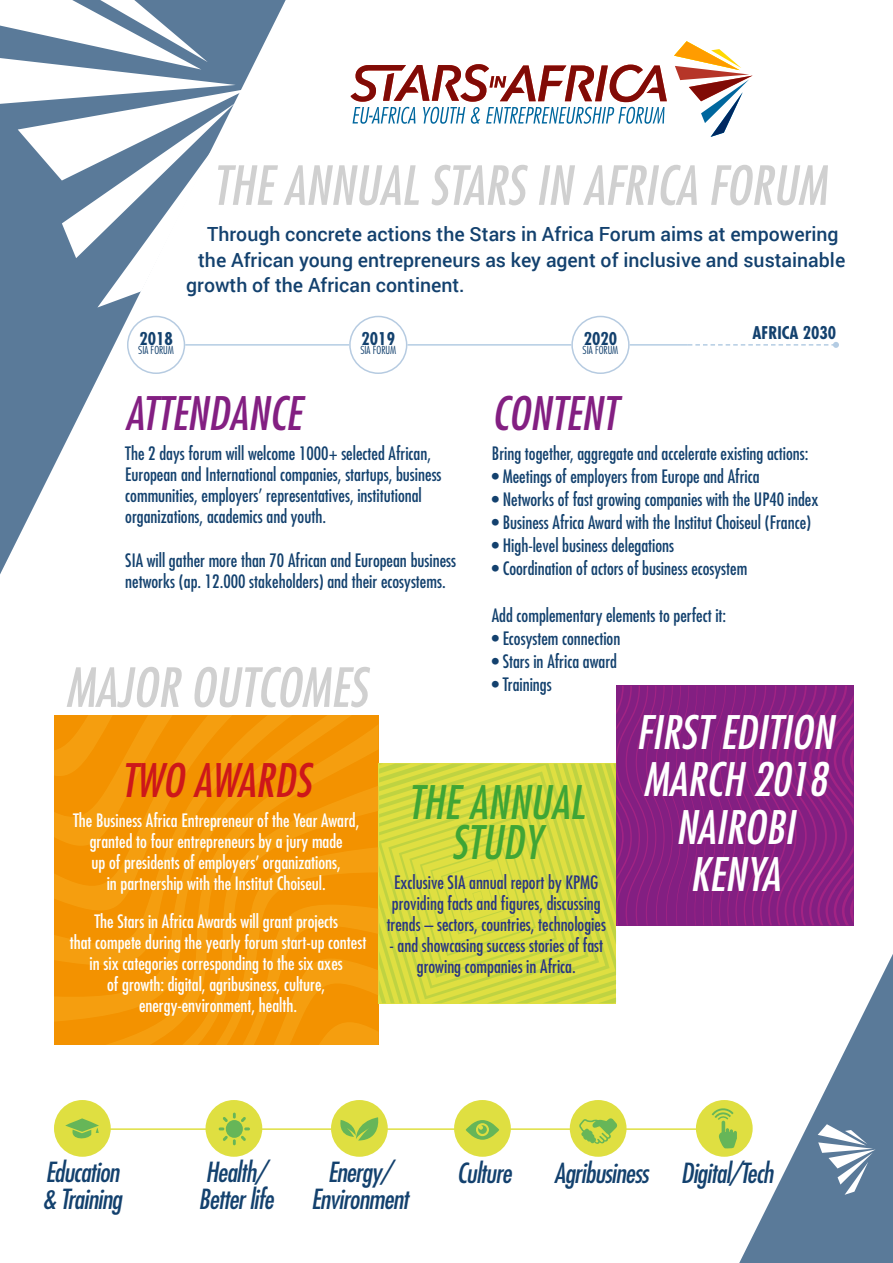
<style>
.page{position:relative;width:893px;height:1263px;background:#fff}
.page>*{position:absolute;margin:0;border:0;box-sizing:border-box;transform-origin:0 0}
.t1{font:italic condensed 52.5px "Futura";color:#d0d0d0}
.t2{font:italic condensed 45px/47px "Futura";color:#fff;text-align:center}
.t3{font:italic condensed 45px "Futura";color:#831f82}
.t4{font:italic condensed 45px/40.5px "Futura";color:#3fa535;text-align:center}
.t5{font:italic condensed 45px "Futura";color:#cd171a}
.t6{font:italic condensed 27px/27px "Futura";letter-spacing:-.025em;color:#13416e}
.t7{font:500 19.5px "Roboto";color:#13416e}
.t8{font:condensed 18px/21px "Futura";color:#13416e}
.t9{font:condensed 18px/21px "Futura";color:#fff;text-align:center}
.t10{font:condensed 18px/21px "Futura";color:#283583;text-align:center}
.t11{font:700 condensed 17.1px "Futura";color:#13416e}
.t12{font:300 condensed 10.8px "Futura";color:#13416e}
</style>
<div class="page">
<svg style="left:0;top:0;width:286px;height:1157px"></svg>
<svg style="left:730px;top:954px;width:163px;height:309px"></svg>
<svg style="left:818px;top:1124px;width:58px;height:71px"></svg>
<svg style="left:0;top:0;width:248px;height:307px"></svg>
<div style="left:616px;top:686px;width:238px;height:240px;background:#831f82"></div>
<div style="left:127px;top:316px;width:58px;height:58px;border:2px solid #b6cbe1;border-radius:50%"></div>
<div style="left:349px;top:316px;width:58px;height:58px;border:2px solid #b6cbe1;border-radius:50%"></div>
<div style="left:571px;top:316px;width:59px;height:58px;border:2px solid #b6cbe1;border-radius:50%"></div>
<hr style="left:185px;top:344px;width:164px;height:2px;background:#b4cce3">
<hr style="left:407px;top:344px;width:164px;height:2px;background:#b4cce3">
<hr style="left:630px;top:344px;width:58px;height:2px;background:#b4cce3">
<svg style="left:688px;top:342px;width:151px;height:6px"></svg>
<svg style="left:54px;top:715px;width:324px;height:330px;background:#f39606"></svg>
<svg style="left:760px;top:686px;width:87px;height:239px"></svg>
<svg style="left:379px;top:764px;width:237px;height:239px;background:#d4da41"></svg>
<div style="left:54px;top:1100px;width:57px;height:57px;background:#dfdf41;border-radius:50%"></div>
<div style="left:206px;top:1100px;width:56px;height:57px;background:#dfdf41;border-radius:50%"></div>
<div style="left:570px;top:1100px;width:56px;height:57px;background:#dfdf41;border-radius:50%"></div>
<div style="left:331px;top:1100px;width:57px;height:57px;background:#dfdf41;border-radius:50%"></div>
<div style="left:696px;top:1100px;width:57px;height:57px;background:#dfdf41;border-radius:50%"></div>
<svg style="left:65px;top:1118px;width:34px;height:14px"></svg>
<svg style="left:70px;top:1128px;width:29px;height:11px"></svg>
<hr style="left:99px;top:1128px;width:620px;height:2px;background:#dfdf41">
<svg style="left:219px;top:1112px;width:31px;height:33px"></svg>
<svg style="left:340px;top:1117px;width:39px;height:23px"></svg>
<div style="left:454px;top:1100px;width:57px;height:57px;background:#dfdf41;border-radius:50%"></div>
<svg style="left:579px;top:1118px;width:38px;height:26px"></svg>
<svg style="left:712px;top:1108px;width:25px;height:41px"></svg>
<svg style="left:466px;top:1120px;width:33px;height:20px"></svg>
<svg style="left:674px;top:41px;width:79px;height:96px"></svg>
<svg style="left:350px;top:64px;width:317px;height:60px"></svg>
<h1 class="t1" style="left:213px;top:154px;width:615px">THE ANNUAL STARS IN AFRICA FORUM</h1>
<p class="t11" style="left:139px;top:328px;width:35px">2018</p>
<p class="t12" style="left:138px;top:344px;width:37px">SIA FORUM</p>
<p class="t7" style="left:207px;top:221px;width:633px">Through concrete actions the Stars in Africa Forum aims at empowering</p>
<p class="t7" style="left:198px;top:246px;width:649px">the African young entrepreneurs as key agent of inclusive and sustainable</p>
<p class="t7" style="left:186px;top:272px;width:280px">growth of the African continent.</p>
<p class="t11" style="left:362px;top:328px;width:35px">2019</p>
<p class="t12" style="left:360px;top:344px;width:37px">SIA FORUM</p>
<p class="t11" style="left:584px;top:328px;width:35px">2020</p>
<p class="t12" style="left:583px;top:344px;width:37px">SIA FORUM</p>
<p class="t11" style="left:753px;top:322px;width:85px">AFRICA 2030</p>
<h2 class="t3" style="left:125px;top:386px;width:177px">ATTENDANCE</h2>
<p class="t8" style="left:125px;top:442px;width:318px">The 2 days forum will welcome 1000+ selected African, European and International companies, startups, business communities, employers’ representatives, institutional organizations, academics and youth.</p>
<p class="t8" style="left:125px;top:549px;width:332px">SIA will gather more than 70 African and European business networks (ap. 12.000 stakeholders) and their ecosystems.</p>
<h1 class="t1" style="left:65px;top:656px;width:303px">MAJOR OUTCOMES</h1>
<h2 class="t3" style="left:492px;top:386px;width:127px">CONTENT</h2>
<p class="t8" style="left:492px;top:442px;width:318px">Bring together, aggregate and accelerate existing actions:</p>
<p class="t8" style="left:492px;top:465px;width:269px">• Meetings of employers from Europe and Africa</p>
<p class="t8" style="left:492px;top:489px;width:328px">• Networks of fast growing companies with the UP40 index</p>
<p class="t8" style="left:492px;top:512px;width:321px">• Business Africa Award with the Institut Choiseul (France)</p>
<p class="t8" style="left:492px;top:535px;width:184px">• High-level business delegations</p>
<p class="t8" style="left:492px;top:558px;width:257px">• Coordination of actors of business ecosystem</p>
<p class="t8" style="left:492px;top:604px;width:236px">Add complementary elements to perfect it:</p>
<p class="t8" style="left:492px;top:627px;width:130px">• Ecosystem connection</p>
<p class="t8" style="left:492px;top:650px;width:127px">• Stars in Africa award</p>
<p class="t8" style="left:492px;top:674px;width:61px">• Trainings</p>
<h2 class="t5" style="left:121px;top:753px;width:191px">TWO AWARDS</h2>
<p class="t9" style="left:73px;top:809px;width:288px">The Business Africa Entrepreneur of the Year Award, granted to four entrepreneurs by a jury made<br>up of presidents of employers’ organizations,<br>in partnership with the Institut Choiseul.</p>
<p class="t9" style="left:70px;top:910px;width:298px">The Stars in Africa Awards will grant projects<br>that compete during the yearly forum start-up contest in six categories corresponding to the six axes<br>of growth: digital, agribusiness, culture, energy-environment, health.</p>
<h2 class="t4" style="left:408px;top:782px;width:178px">THE ANNUAL<br>STUDY</h2>
<p class="t10" style="left:387px;top:871px;width:221px">Exclusive SIA annual report by KPMG providing facts and figures, discussing trends – sectors, countries, technologies</p>
<p class="t10" style="left:389px;top:934px;width:215px">- and showcasing success stories of fast growing companies in Africa.</p>
<h2 class="t2" style="left:636px;top:709px;width:199px">FIRST EDITION<br>MARCH 2018<br>NAIROBI<br>KENYA</h2>
<h3 class="t6" style="left:43px;top:1158px;width:80px">Education &amp; Training</h3>
<h3 class="t6" style="left:199px;top:1158px;width:76px">Health/<br>Better life</h3>
<h3 class="t6" style="left:311px;top:1158px;width:99px;text-align:center">Energy/<br>Environment</h3>
<h3 class="t6" style="left:457px;top:1160px;width:56px">Culture</h3>
<h3 class="t6" style="left:554px;top:1160px;width:221px">Agribusiness Digital/Tech</h3>
</div>
